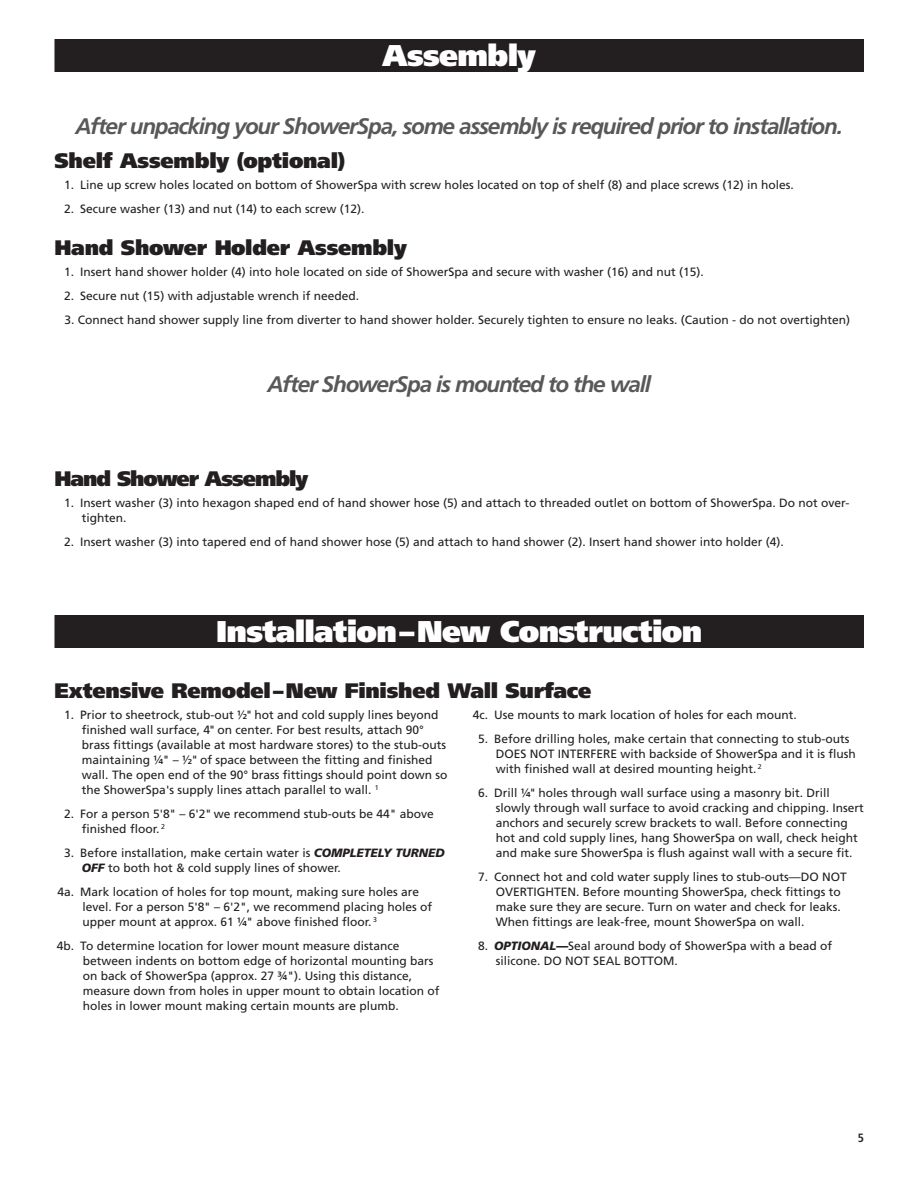
<style>
.page{position:relative;width:918px;height:1188px;background:#fff}
.page>*{position:absolute;margin:0;border:0;box-sizing:border-box;transform-origin:0 0}
.Header_Bar{font:900 30px "Frutiger LT Std";letter-spacing:-.02em;color:#fff}
.Sub_Head_Italic{font:italic 700 22.5px "Frutiger LT Std";letter-spacing:-.055em;color:#57585a}
.Sub_Head{font:900 21px "Frutiger LT Std";letter-spacing:-.01em;color:#231f20}
.Sub_Head-2{font:900 21px "Frutiger LT Std";letter-spacing:-.05em;color:#231f20}
.Steps{font:12px/15px "Frutiger LT Std";color:#231f20}
.t1{font:700 condensed 12px "Frutiger LT Std";color:#231f20}
.s1{font-weight:900;font-style:italic}
</style>
<div class="page">
<div style="left:54px;top:39px;width:810px;height:33px;background:#231f20"></div>
<div style="left:54px;top:615px;width:810px;height:33px;background:#231f20"></div>
<p class="Header_Bar" style="left:382px;top:37px;width:155px">Assembly</p>
<p class="Sub_Head_Italic" style="left:75px;top:112px;width:769px">After unpacking your ShowerSpa, some assembly is required prior to installation.</p>
<p class="Sub_Head" style="left:54px;top:148px;width:292px">Shelf Assembly (optional)</p>
<p class="Steps" style="left:64px;top:177px;width:731px">1. Line up screw holes located on bottom of ShowerSpa with screw holes located on top of shelf (8) and place screws (12) in holes.</p>
<p class="Steps" style="left:64px;top:201px;width:302px">2. Secure washer (13) and nut (14) to each screw (12).</p>
<p class="Sub_Head" style="left:54px;top:235px;width:354px">Hand Shower Holder Assembly</p>
<p class="Steps" style="left:64px;top:264px;width:641px">1. Insert hand shower holder (4) into hole located on side of ShowerSpa and secure with washer (16) and nut (15).</p>
<p class="Steps" style="left:64px;top:288px;width:296px">2. Secure nut (15) with adjustable wrench if needed.</p>
<p class="Steps" style="left:64px;top:312px;width:787px">3. Connect hand shower supply line from diverter to hand shower holder. Securely tighten to ensure no leaks. (Caution - do not overtighten)</p>
<p class="Sub_Head_Italic" style="left:267px;top:370px;width:385px">After ShowerSpa is mounted to the wall</p>
<p class="Sub_Head-2" style="left:54px;top:466px;width:255px">Hand Shower Assembly</p>
<p class="Steps" style="left:82px;top:495px;width:769px;text-indent:-18px">1. Insert washer (3) into hexagon shaped end of hand shower hose (5) and attach to threaded outlet on bottom of ShowerSpa. Do not over&shy;tighten.</p>
<p class="Steps" style="left:64px;top:534px;width:721px">2. Insert washer (3) into tapered end of hand shower hose (5) and attach to hand shower (2). Insert hand shower into holder (4).</p>
<p class="Header_Bar" style="left:216px;top:613px;width:488px">Installation–New Construction</p>
<p class="Sub_Head" style="left:54px;top:677px;width:539px">Extensive Remodel–New Finished Wall Surface</p>
<p class="Steps" style="left:82px;top:707px;width:367px;text-indent:-18px">1. Prior to sheetrock, stub-out ½" hot and cold supply lines beyond finished wall surface, 4" on center. For best results, attach 90° brass fittings (available at most hardware stores) to the stub-outs maintaining ¼" – ½" of space between the fitting and finished wall. The open end of the 90° brass fittings should point down so the ShowerSpa's supply lines attach parallel to wall. <sup>1</sup></p>
<p class="Steps" style="left:82px;top:806px;width:353px;text-indent:-18px">2. For a person 5'8" – 6'2" we recommend stub-outs be 44" above finished floor. <sup>2</sup></p>
<p class="Steps" style="left:82px;top:845px;width:364px;text-indent:-18px">3. Before installation, make certain water is <span class="s1">COMPLETELY TURNED<br>OFF</span> to both hot &amp; cold supply lines of shower.</p>
<p class="Steps" style="left:83px;top:884px;width:351px;text-indent:-25px">4a. Mark location of holes for top mount, making sure holes are level. For a person 5'8" – 6'2", we recommend placing holes of upper mount at approx. 61 ¼" above finished floor. <sup>3</sup></p>
<p class="Steps" style="left:83px;top:938px;width:358px;text-indent:-26px">4b. To determine location for lower mount measure distance between indents on bottom edge of horizontal mounting bars on back of ShowerSpa (approx. 27 ¾"). Using this distance, measure down from holes in upper mount to obtain location of holes in lower mount making certain mounts are plumb.</p>
<p class="Steps" style="left:473px;top:707px;width:326px">4c. Use mounts to mark location of holes for each mount.</p>
<p class="Steps" style="left:496px;top:731px;width:362px;text-indent:-18px">5. Before drilling holes, make certain that connecting to stub-outs<br>DOES NOT INTERFERE with backside of ShowerSpa and it is flush with finished wall at desired mounting height. <sup>2</sup></p>
<p class="Steps" style="left:496px;top:785px;width:370px;text-indent:-18px">6. Drill ¼" holes through wall surface using a masonry bit. Drill slowly through wall surface to avoid cracking and chipping. Insert anchors and securely screw brackets to wall. Before connecting hot and cold supply lines, hang ShowerSpa on wall, check height and make sure ShowerSpa is flush against wall with a secure fit.</p>
<p class="Steps" style="left:496px;top:869px;width:353px;text-indent:-18px">7. Connect hot and cold water supply lines to stub-outs—DO NOT OVERTIGHTEN. Before mounting ShowerSpa, check fittings to make sure they are secure. Turn on water and check for leaks.<br>When fittings are leak-free, mount ShowerSpa on wall.</p>
<p class="Steps" style="left:496px;top:938px;width:338px;text-indent:-18px">8. <span class="s1">OPTIONAL—</span>Seal around body of ShowerSpa with a bead of silicone. DO NOT SEAL BOTTOM.</p>
<p class="t1" style="left:858px;top:1130px;width:8px">5</p>
</div>
